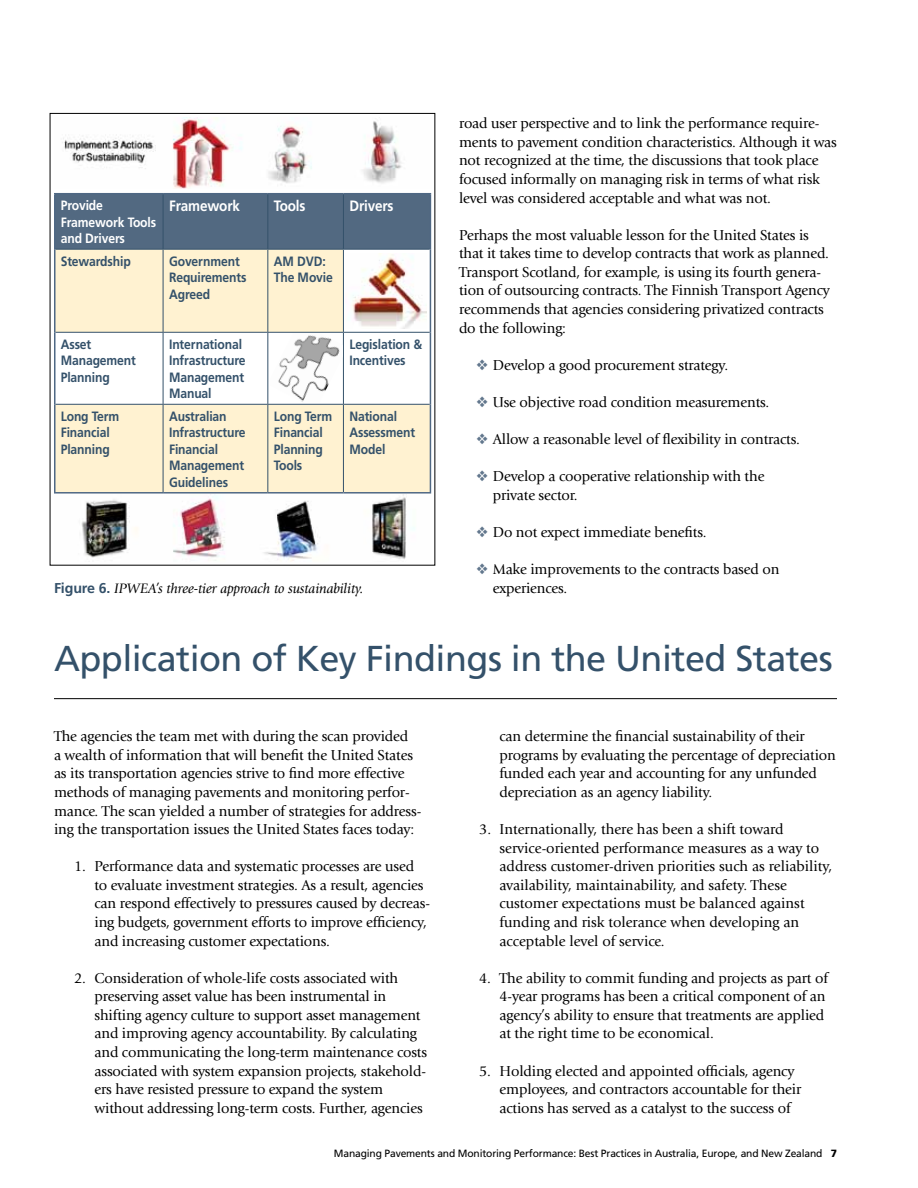
<style>
.page{position:relative;width:918px;height:1188px;background:#fff}
.page>*{position:absolute;margin:0;border:0;box-sizing:border-box;transform-origin:0 0}
.t1{font:36px "Frutiger";letter-spacing:-.015em;color:#34516a}
.t2{font:15px/18.6px "Giovanni";letter-spacing:-.01em;color:#000}
.t3{font:700 15px "Frutiger";letter-spacing:-.01em;color:#fff;scale:.9 1}
.t4{font:italic 14.25px "Giovanni";letter-spacing:-.01em;color:#000}
.t5{font:700 13.5px/16.5px "Frutiger";letter-spacing:-.01em;color:#34516a;scale:.9 1}
.t6{font:700 13.5px/16.5px "Frutiger";letter-spacing:-.01em;color:#fff;scale:.9 1}
.t7{font:10.5px "Frutiger";letter-spacing:-.015em;color:#000}
.s1{font-family:"Frutiger";font-weight:700;font-style:normal;color:#34516a}
.s2{color:#62778d}
.s3{font-weight:900}
</style>
<div class="page">
<hr style="left:54px;top:698px;width:783px;height:1px;background:#000">
<img style="left:81px;top:494px;width:334px;height:68px">
<div style="left:56px;top:194px;width:374px;height:55px;background:#526981"></div>
<div style="left:56px;top:250px;width:374px;height:242px;background:#fff2d1"></div>
<div style="left:343px;top:249px;width:87px;height:83px;background:#fff"></div>
<svg style="left:56px;top:333px;width:374px;height:71px"></svg>
<hr style="left:54px;top:193px;width:109px;height:1px;background:#4f6884">
<hr style="left:54px;top:194px;width:2px;height:55px;background:#4f6884">
<hr style="left:163px;top:193px;width:105px;height:1px;background:#4f6884">
<hr style="left:268px;top:193px;width:75px;height:1px;background:#4f6884">
<hr style="left:343px;top:193px;width:88px;height:1px;background:#4f6884">
<hr style="left:430px;top:194px;width:1px;height:55px;background:#4f6884">
<hr style="left:54px;top:249px;width:2px;height:83px;background:#4f6884">
<hr style="left:430px;top:249px;width:1px;height:83px;background:#4f6884">
<hr style="left:54px;top:332px;width:2px;height:72px;background:#4f6884">
<hr style="left:430px;top:332px;width:1px;height:72px;background:#4f6884">
<hr style="left:54px;top:404px;width:2px;height:88px;background:#4f6884">
<hr style="left:430px;top:404px;width:1px;height:88px;background:#4f6884">
<hr style="left:54px;top:492px;width:109px;height:2px;background:#4f6884">
<hr style="left:163px;top:492px;width:105px;height:2px;background:#4f6884">
<hr style="left:268px;top:492px;width:75px;height:2px;background:#4f6884">
<hr style="left:343px;top:492px;width:88px;height:2px;background:#4f6884">
<hr style="left:163px;top:194px;width:1px;height:55px;background:#34516a">
<hr style="left:267px;top:194px;width:1px;height:55px;background:#34516a">
<hr style="left:343px;top:194px;width:1px;height:55px;background:#34516a">
<hr style="left:56px;top:249px;width:107px;height:1px;background:#34516a">
<hr style="left:163px;top:249px;width:105px;height:1px;background:#34516a">
<hr style="left:163px;top:250px;width:1px;height:82px;background:#34516a">
<hr style="left:268px;top:249px;width:75px;height:1px;background:#34516a">
<hr style="left:267px;top:250px;width:1px;height:82px;background:#34516a">
<hr style="left:343px;top:249px;width:87px;height:1px;background:#34516a">
<hr style="left:343px;top:250px;width:1px;height:82px;background:#34516a">
<hr style="left:56px;top:332px;width:107px;height:1px;background:#34516a">
<hr style="left:163px;top:332px;width:105px;height:1px;background:#34516a">
<hr style="left:163px;top:333px;width:1px;height:71px;background:#34516a">
<hr style="left:268px;top:332px;width:75px;height:1px;background:#34516a">
<hr style="left:267px;top:333px;width:1px;height:71px;background:#34516a">
<hr style="left:343px;top:332px;width:87px;height:1px;background:#34516a">
<hr style="left:343px;top:333px;width:1px;height:71px;background:#34516a">
<hr style="left:56px;top:404px;width:107px;height:1px;background:#34516a">
<hr style="left:163px;top:404px;width:105px;height:1px;background:#34516a">
<hr style="left:163px;top:405px;width:1px;height:87px;background:#34516a">
<hr style="left:268px;top:404px;width:75px;height:1px;background:#34516a">
<hr style="left:267px;top:405px;width:1px;height:87px;background:#34516a">
<hr style="left:343px;top:404px;width:87px;height:1px;background:#34516a">
<hr style="left:343px;top:405px;width:1px;height:87px;background:#34516a">
<img style="left:62px;top:117px;width:340px;height:72px">
<img style="left:270px;top:333px;width:73px;height:69px">
<img style="left:352px;top:253px;width:75px;height:76px">
<p class="t6" style="left:61px;top:197px;width:108px">Provide<br>Framework Tools and Drivers</p>
<p class="t3" style="left:169px;top:197px;width:80px">Framework</p>
<p class="t3" style="left:274px;top:197px;width:37px">Tools</p>
<p class="t3" style="left:349px;top:197px;width:51px">Drivers</p>
<p class="t5" style="left:61px;top:253px;width:79px">Stewardship</p>
<p class="t5" style="left:169px;top:253px;width:88px">Government<br>Requirements<br>Agreed</p>
<p class="t5" style="left:274px;top:253px;width:67px">AM DVD:<br>The Movie</p>
<p class="t5" style="left:61px;top:336px;width:85px">Asset<br>Management<br>Planning</p>
<p class="t5" style="left:169px;top:336px;width:87px">International<br>Infrastructure<br>Management<br>Manual</p>
<p class="t5" style="left:349px;top:336px;width:82px">Legislation &amp;<br>Incentives</p>
<p class="t5" style="left:61px;top:408px;width:66px">Long Term<br>Financial<br>Planning</p>
<p class="t5" style="left:169px;top:408px;width:87px">Australian<br>Infrastructure<br>Financial<br>Management<br>Guidelines</p>
<p class="t5" style="left:274px;top:408px;width:66px">Long Term<br>Financial<br>Planning<br>Tools</p>
<p class="t5" style="left:349px;top:408px;width:75px">National<br>Assessment<br>Model</p>
<p class="t4" style="left:54px;top:580px;width:311px"><span class="s1">Figure 6.</span> IPWEA’s three-tier approach to sustainability.</p>
<p class="t2" style="left:459px;top:114px;width:379px">road user perspective and to link the performance require&shy;ments to pavement condition characteristics. Although it was not recognized at the time, the discussions that took place focused informally on managing risk in terms of what risk level was considered acceptable and what was not.</p>
<p class="t2" style="left:459px;top:226px;width:372px">Perhaps the most valuable lesson for the United States is that it takes time to develop contracts that work as planned.<br>Transport Scotland, for example, is using its fourth genera&shy;tion of outsourcing contracts. The Finnish Transport Agency recommends that agencies considering privatized contracts do the following:</p>
<p class="t2" style="left:477px;top:356px;width:253px"><span class="s2">❖</span> Develop a good procurement strategy.</p>
<p class="t2" style="left:477px;top:393px;width:294px"><span class="s2">❖</span> Use objective road condition measurements.</p>
<p class="t2" style="left:477px;top:430px;width:325px"><span class="s2">❖</span> Allow a reasonable level of flexibility in contracts.</p>
<p class="t2" style="left:493px;top:467px;width:273px;text-indent:-16px"><span class="s2">❖</span> Develop a cooperative relationship with the private sector.</p>
<p class="t2" style="left:477px;top:523px;width:231px"><span class="s2">❖</span> Do not expect immediate benefits.</p>
<p class="t2" style="left:493px;top:560px;width:288px;text-indent:-16px"><span class="s2">❖</span> Make improvements to the contracts based on experiences.</p>
<h1 class="t1" style="left:54px;top:638px;width:780px">Application of Key Findings in the United States</h1>
<p class="t2" style="left:54px;top:727px;width:369px">The agencies the team met with during the scan provided<br>a wealth of information that will benefit the United States as its transportation agencies strive to find more effective methods of managing pavements and monitoring perfor&shy;mance. The scan yielded a number of strategies for address&shy;ing the transportation issues the United States faces today:</p>
<p class="t2" style="left:95px;top:857px;width:337px;text-indent:-20px">1. Performance data and systematic processes are used to evaluate investment strategies. As a result, agencies can respond effectively to pressures caused by decreas&shy;ing budgets, government efforts to improve efficiency, and increasing customer expectations.</p>
<p class="t2" style="left:95px;top:969px;width:334px;text-indent:-20px">2. Consideration of whole-life costs associated with preserving asset value has been instrumental in shifting agency culture to support asset management and improving agency accountability. By calculating and communicating the long-term maintenance costs associated with system expansion projects, stakehold&shy;ers have resisted pressure to expand the system without addressing long-term costs. Further, agencies</p>
<p class="t2" style="left:500px;top:727px;width:338px">can determine the financial sustainability of their programs by evaluating the percentage of depreciation funded each year and accounting for any unfunded depreciation as an agency liability.</p>
<p class="t2" style="left:500px;top:820px;width:334px;text-indent:-20px">3. Internationally, there has been a shift toward service-oriented performance measures as a way to address customer-driven priorities such as reliability, availability, maintainability, and safety. These customer expectations must be balanced against funding and risk tolerance when developing an acceptable level of service.</p>
<p class="t2" style="left:500px;top:969px;width:330px;text-indent:-20px">4. The ability to commit funding and projects as part of 4-year programs has been a critical component of an agency’s ability to ensure that treatments are applied at the right time to be economical.</p>
<p class="t2" style="left:500px;top:1061px;width:303px;text-indent:-20px">5. Holding elected and appointed officials, agency employees, and contractors accountable for their actions has served as a catalyst to the success of</p>
<p class="t7" style="left:334px;top:1147px;width:505px">Managing Pavements and Monitoring Performance: Best Practices in Australia, Europe, and New Zealand <span class="s3">7</span></p>
</div>
